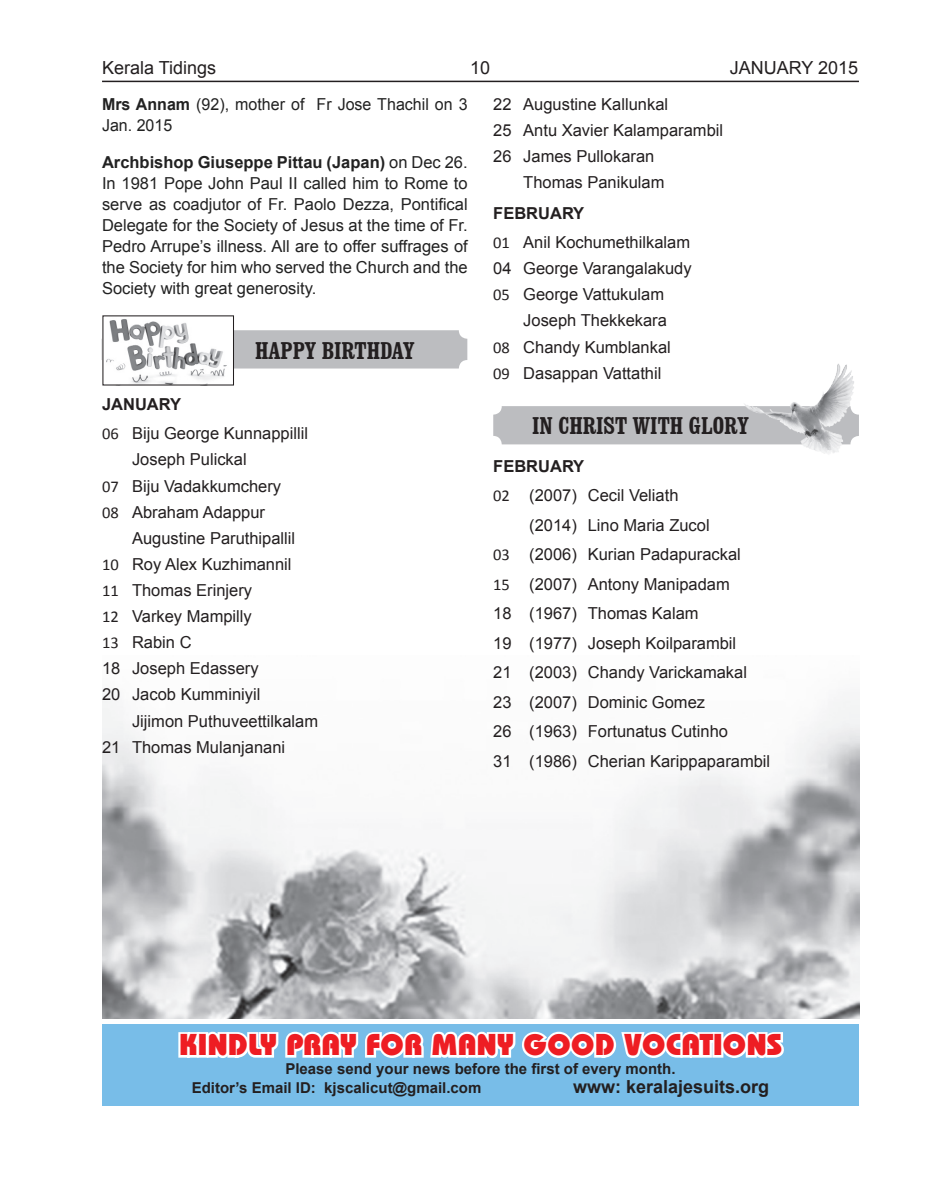
<style>
.page{position:relative;width:927px;height:1191px;background:#fff}
.page>*{position:absolute;margin:0;border:0;box-sizing:border-box;transform-origin:0 0}
.t1{font:30px "Bahamas Heavy";color:#ee1d23}
.Main_Head_Centre{font:700 condensed 24px "Clarendon BT";color:#231f20}
.t2{font:18px "Arial";color:#231f20}
.t3{font:700 18px "Arial";color:#231f20}
.List_Paragraph{font:16.5px "Arial";color:#231f20}
.t4{font:16.5px/21px "Arial";color:#222}
.Side_Head{font:700 16.5px "Arial";color:#231f20}
.t5{font:700 15px "Arial";color:#231f20}
.s1{font-weight:700}
.s2{font-family:"Calibri"}
</style>
<div class="page">
<hr style="left:102px;top:81px;width:757px;height:1px;background:#231f20">
<img style="left:102px;top:699px;width:757px;height:319px">
<div style="left:102px;top:330px;width:365px;height:38px;background:#bcbdc0;border-radius:9px"></div>
<img style="left:104px;top:319px;width:128px;height:64px">
<div style="left:493px;top:406px;width:366px;height:38px;background:#bcbdc0;border-radius:9px"></div>
<img style="left:736px;top:363px;width:123px;height:91px">
<div style="left:102px;top:1024px;width:757px;height:82px;background:#78bde8"></div>
<svg style="left:176px;top:1012px;width:612px;height:46px"></svg>
<p class="t2" style="left:102px;top:56px;width:116px">Kerala Tidings</p>
<p class="t2" style="left:470px;top:56px;width:22px">10</p>
<p class="t2" style="left:730px;top:56px;width:130px">JANUARY 2015</p>
<p class="t4" style="left:102px;top:94px;width:367px"><span class="s1">Mrs Annam</span> (92), mother of Fr Jose Thachil on 3<br>Jan. 2015</p>
<p class="t4" style="left:102px;top:152px;width:367px;text-align:justify"><span class="s1">Archbishop Giuseppe Pittau (Japan)</span> on Dec 26.<br>In 1981 Pope John Paul II called him to Rome to serve as coadjutor of Fr. Paolo Dezza, Pontifical Delegate for the Society of Jesus at the time of Fr.<br>Pedro Arrupe’s illness. All are to offer suffrages of the Society for him who served the Church and the Society with great generosity.</p>
<p class="Main_Head_Centre" style="left:255px;top:336px;width:161px">HAPPY BIRTHDAY</p>
<p class="Side_Head" style="left:102px;top:393px;width:81px">JANUARY</p>
<p class="List_Paragraph" style="left:102px;top:423px;width:208px"><span class="s2">06</span> Biju George Kunnappillil</p>
<p class="List_Paragraph" style="left:132px;top:449px;width:116px">Joseph Pulickal</p>
<p class="List_Paragraph" style="left:102px;top:475px;width:181px"><span class="s2">07</span> Biju Vadakkumchery</p>
<p class="List_Paragraph" style="left:102px;top:501px;width:164px"><span class="s2">08</span> Abraham Adappur</p>
<p class="List_Paragraph" style="left:132px;top:527px;width:165px">Augustine Paruthipallil</p>
<p class="List_Paragraph" style="left:102px;top:553px;width:191px"><span class="s2">10</span> Roy Alex Kuzhimannil</p>
<p class="List_Paragraph" style="left:102px;top:579px;width:152px"><span class="s2">11</span> Thomas Erinjery</p>
<p class="List_Paragraph" style="left:102px;top:605px;width:151px"><span class="s2">12</span> Varkey Mampilly</p>
<p class="List_Paragraph" style="left:102px;top:631px;width:91px"><span class="s2">13</span> Rabin C</p>
<p class="List_Paragraph" style="left:102px;top:657px;width:158px">18 Joseph Edassery</p>
<p class="List_Paragraph" style="left:102px;top:684px;width:160px">20 Jacob Kumminiyil</p>
<p class="List_Paragraph" style="left:132px;top:710px;width:188px">Jijimon Puthuveettilkalam</p>
<p class="List_Paragraph" style="left:102px;top:736px;width:185px">21 Thomas Mulanjanani</p>
<p class="List_Paragraph" style="left:493px;top:93px;width:176px">22 Augustine Kallunkal</p>
<p class="List_Paragraph" style="left:493px;top:119px;width:231px">25 Antu Xavier Kalamparambil</p>
<p class="List_Paragraph" style="left:493px;top:145px;width:163px">26 James Pullokaran</p>
<p class="List_Paragraph" style="left:523px;top:172px;width:143px">Thomas Panikulam</p>
<p class="Side_Head" style="left:493px;top:202px;width:93px">FEBRUARY</p>
<p class="List_Paragraph" style="left:493px;top:231px;width:198px"><span class="s2">01</span> Anil Kochumethilkalam</p>
<p class="List_Paragraph" style="left:493px;top:257px;width:200px">04 George Varangalakudy</p>
<p class="List_Paragraph" style="left:493px;top:284px;width:172px"><span class="s2">05</span> George Vattukulam</p>
<p class="List_Paragraph" style="left:523px;top:310px;width:145px">Joseph Thekkekara</p>
<p class="List_Paragraph" style="left:493px;top:336px;width:179px"><span class="s2">08</span> Chandy Kumblankal</p>
<p class="List_Paragraph" style="left:493px;top:362px;width:170px"><span class="s2">09</span> Dasappan Vattathil</p>
<p class="Main_Head_Centre" style="left:532px;top:410px;width:218px">IN CHRIST WITH GLORY</p>
<p class="Side_Head" style="left:493px;top:455px;width:93px">FEBRUARY</p>
<p class="List_Paragraph" style="left:493px;top:485px;width:187px"><span class="s2">02</span> (2007) Cecil Veliath</p>
<p class="List_Paragraph" style="left:529px;top:514px;width:182px">(2014) Lino Maria Zucol</p>
<p class="List_Paragraph" style="left:493px;top:544px;width:249px"><span class="s2">03</span> (2006) Kurian Padapurackal</p>
<p class="List_Paragraph" style="left:493px;top:573px;width:238px"><span class="s2">15</span> (2007) Antony Manipadam</p>
<p class="List_Paragraph" style="left:493px;top:603px;width:207px">18 (1967) Thomas Kalam</p>
<p class="List_Paragraph" style="left:493px;top:632px;width:245px">19 (1977) Joseph Koilparambil</p>
<p class="List_Paragraph" style="left:493px;top:662px;width:255px">21 (2003) Chandy Varickamakal</p>
<p class="List_Paragraph" style="left:493px;top:691px;width:213px">23 (2007) Dominic Gomez</p>
<p class="List_Paragraph" style="left:493px;top:721px;width:236px">26 (1963) Fortunatus Cutinho</p>
<p class="List_Paragraph" style="left:493px;top:750px;width:278px">31 (1986) Cherian Karippaparambil</p>
<p class="t1" style="left:179px;top:1027px;width:604px">KINDLY PRAY FOR MANY GOOD VOCATIONS</p>
<p class="t5" style="left:285px;top:1058px;width:392px">Please send your news before the first of every month.</p>
<p class="t5" style="left:192px;top:1078px;width:291px">Editor’s Email ID: kjscalicut@gmail.com</p>
<p class="t3" style="left:573px;top:1075px;width:198px">www: keralajesuits.org</p>
</div>
